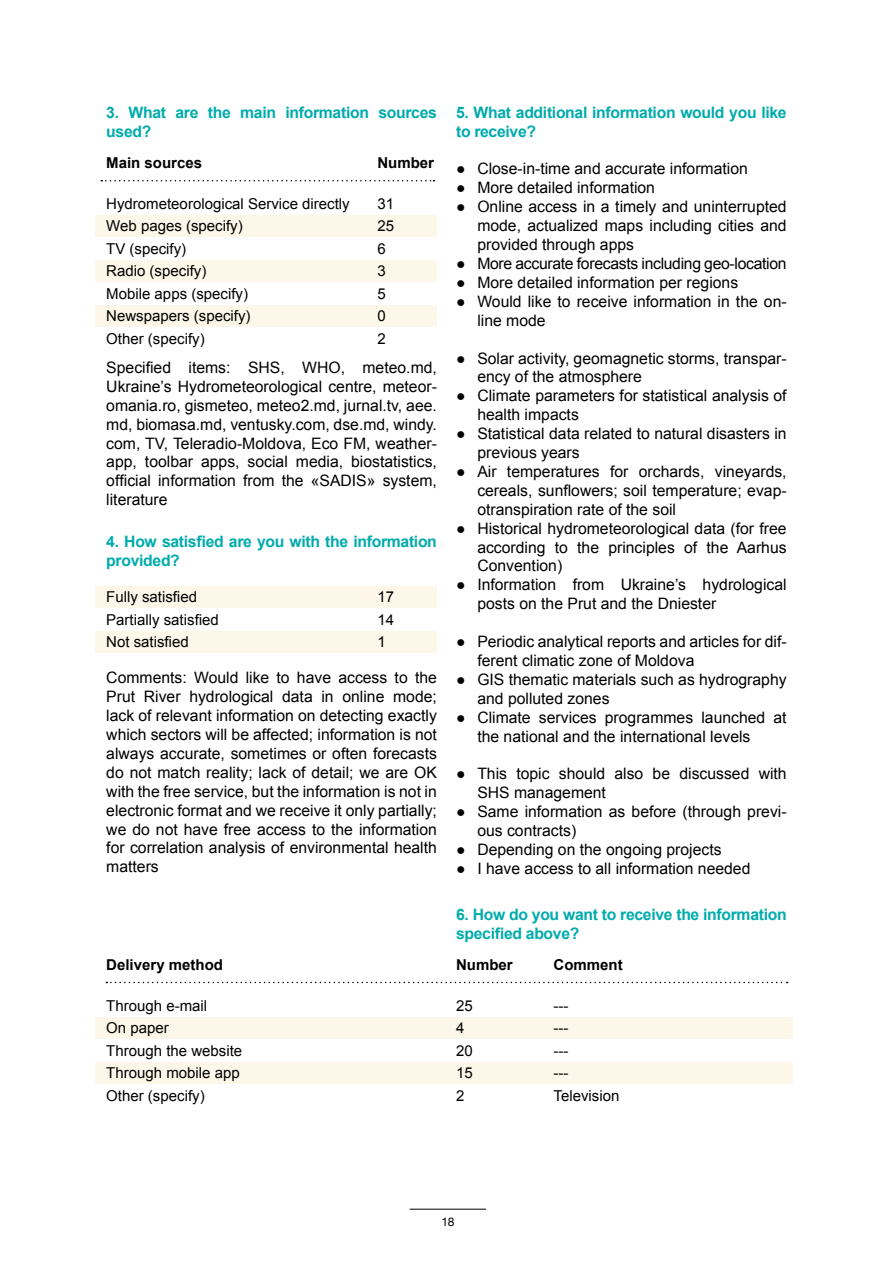
<style>
.page{position:relative;width:893px;height:1263px;background:#fff}
.page>*{position:absolute;margin:0;border:0;box-sizing:border-box;transform-origin:0 0}
.t1{font:15.75px/18.9px "Arial";color:#000}
.t2{font:700 15.75px/18.9px "Arial";letter-spacing:-.02em;color:#00abac}
.t3{font:15.75px "Arial";letter-spacing:-.02em;color:#000}
.t4{font:15px/22.5px "Arial";color:#000}
.t5{font:700 15px "Arial";color:#000}
.t6{font:12px "Helvetica Neue";color:#000}
</style>
<div class="page">
<hr style="left:410px;top:1209px;width:76px;height:1px;background:#000">
<div style="left:96px;top:216px;width:341px;height:21px;background:#fcf7e9"></div>
<div style="left:96px;top:587px;width:341px;height:21px;background:#fcf7e9"></div>
<div style="left:96px;top:260px;width:341px;height:22px;background:#fcf7e9"></div>
<div style="left:96px;top:305px;width:341px;height:21px;background:#fcf7e9"></div>
<div style="left:96px;top:631px;width:341px;height:22px;background:#fcf7e9"></div>
<svg style="left:101px;top:180px;width:333px;height:1px"></svg>
<div style="left:96px;top:1017px;width:697px;height:22px;background:#fcf7e9"></div>
<div style="left:96px;top:1062px;width:697px;height:21px;background:#fcf7e9"></div>
<svg style="left:106px;top:982px;width:682px;height:1px"></svg>
<p class="t2" style="left:106px;top:103px;width:332px">3. What are the main information sources used?</p>
<p class="t5" style="left:106px;top:153px;width:97px">Main sources</p>
<p class="t4" style="left:106px;top:192px;width:245px">Hydrometeorological Service directly<br>Web pages (specify)<br>TV (specify)<br>Radio (specify)<br>Mobile apps (specify)<br>Newspapers (specify)<br>Other (specify)</p>
<p class="t5" style="left:377px;top:153px;width:58px">Number</p>
<p class="t4" style="left:377px;top:192px;width:18px">31<br>25<br>6<br>3<br>5<br>0<br>2</p>
<p class="t1" style="left:106px;top:358px;width:332px;text-align:justify">Specified items: SHS, WHO, meteo.md, Ukraine’s Hydrometeorological centre, meteor&shy;omania.ro, gismeteo, meteo2.md, jurnal.tv, aee. md, biomasa.md, ventusky.com, dse.md, windy. com, TV, Teleradio-Moldova, Eco FM, weather&shy;app, toolbar apps, social media, biostatistics, official information from the «SADIS» system, literature</p>
<p class="t2" style="left:106px;top:533px;width:332px">4. How satisfied are you with the information provided?</p>
<p class="t4" style="left:106px;top:586px;width:114px">Fully satisfied<br>Partially satisfied<br>Not satisfied</p>
<p class="t4" style="left:377px;top:586px;width:18px;text-align:justify">17<br>14<br>1</p>
<p class="t1" style="left:106px;top:668px;width:332px;text-align:justify">Comments: Would like to have access to the Prut River hydrological data in online mode; lack of relevant information on detecting exactly which sectors will be affected; information is not always accurate, sometimes or often forecasts do not match reality; lack of detail; we are OK with the free service, but the information is not in electronic format and we receive it only partially; we do not have free access to the information for correlation analysis of environmental health matters</p>
<p class="t5" style="left:106px;top:955px;width:118px">Delivery method</p>
<p class="t4" style="left:106px;top:994px;width:137px">Through e-mail<br>On paper<br>Through the website<br>Through mobile app<br>Other (specify)</p>
<p class="t2" style="left:456px;top:103px;width:332px">5. What additional information would you like to receive?</p>
<p class="t1" style="left:456px;top:160px;width:293px">● Close-in-time and accurate information</p>
<p class="t1" style="left:456px;top:179px;width:200px">● More detailed information</p>
<p class="t1" style="left:477px;top:197px;width:311px;text-align:justify;text-indent:-21px">● Online access in a timely and uninterrupted mode, actualized maps including cities and provided through apps</p>
<p class="t3" style="left:456px;top:253px;width:332px">● More accurate forecasts including geo-location</p>
<p class="t1" style="left:456px;top:273px;width:284px">● More detailed information per regions</p>
<p class="t1" style="left:477px;top:292px;width:311px;text-indent:-21px">● Would like to receive information in the on&shy;line mode</p>
<p class="t1" style="left:477px;top:349px;width:311px;text-indent:-21px">● Solar activity, geomagnetic storms, transpar&shy;ency of the atmosphere</p>
<p class="t1" style="left:477px;top:386px;width:311px;text-indent:-21px">● Climate parameters for statistical analysis of health impacts</p>
<p class="t1" style="left:477px;top:424px;width:311px;text-indent:-21px">● Statistical data related to natural disasters in previous years</p>
<p class="t1" style="left:477px;top:462px;width:311px;text-align:justify;text-indent:-21px">● Air temperatures for orchards, vineyards, cereals, sunflowers; soil temperature; evap&shy;otranspiration rate of the soil</p>
<p class="t1" style="left:477px;top:519px;width:311px;text-align:justify;text-indent:-21px">● Historical hydrometeorological data (for free according to the principles of the Aarhus Convention)</p>
<p class="t1" style="left:477px;top:575px;width:311px;text-indent:-21px">● Information from Ukraine’s hydrological posts on the Prut and the Dniester</p>
<p class="t1" style="left:477px;top:632px;width:311px;text-indent:-21px">● Periodic analytical reports and articles for dif&shy;ferent climatic zone of Moldova</p>
<p class="t1" style="left:477px;top:670px;width:311px;text-indent:-21px">● GIS thematic materials such as hydrography and polluted zones</p>
<p class="t1" style="left:477px;top:708px;width:311px;text-indent:-21px">● Climate services programmes launched at the national and the international levels</p>
<p class="t1" style="left:477px;top:764px;width:311px;text-indent:-21px">● This topic should also be discussed with<br>SHS management</p>
<p class="t1" style="left:477px;top:802px;width:311px;text-indent:-21px">● Same information as before (through previ&shy;ous contracts)</p>
<p class="t1" style="left:456px;top:840px;width:267px">● Depending on the ongoing projects</p>
<p class="t1" style="left:456px;top:859px;width:296px">● I have access to all information needed</p>
<p class="t2" style="left:456px;top:905px;width:332px">6. How do you want to receive the information specified above?</p>
<p class="t5" style="left:456px;top:955px;width:58px">Number</p>
<p class="t4" style="left:456px;top:994px;width:18px">25<br>4<br>20<br>15<br>2</p>
<p class="t5" style="left:553px;top:955px;width:71px">Comment</p>
<p class="t4" style="left:553px;top:994px;width:67px">---<br>---<br>---<br>---<br>Television</p>
<p class="t6" style="left:441px;top:1213px;width:14px">18</p>
</div>
